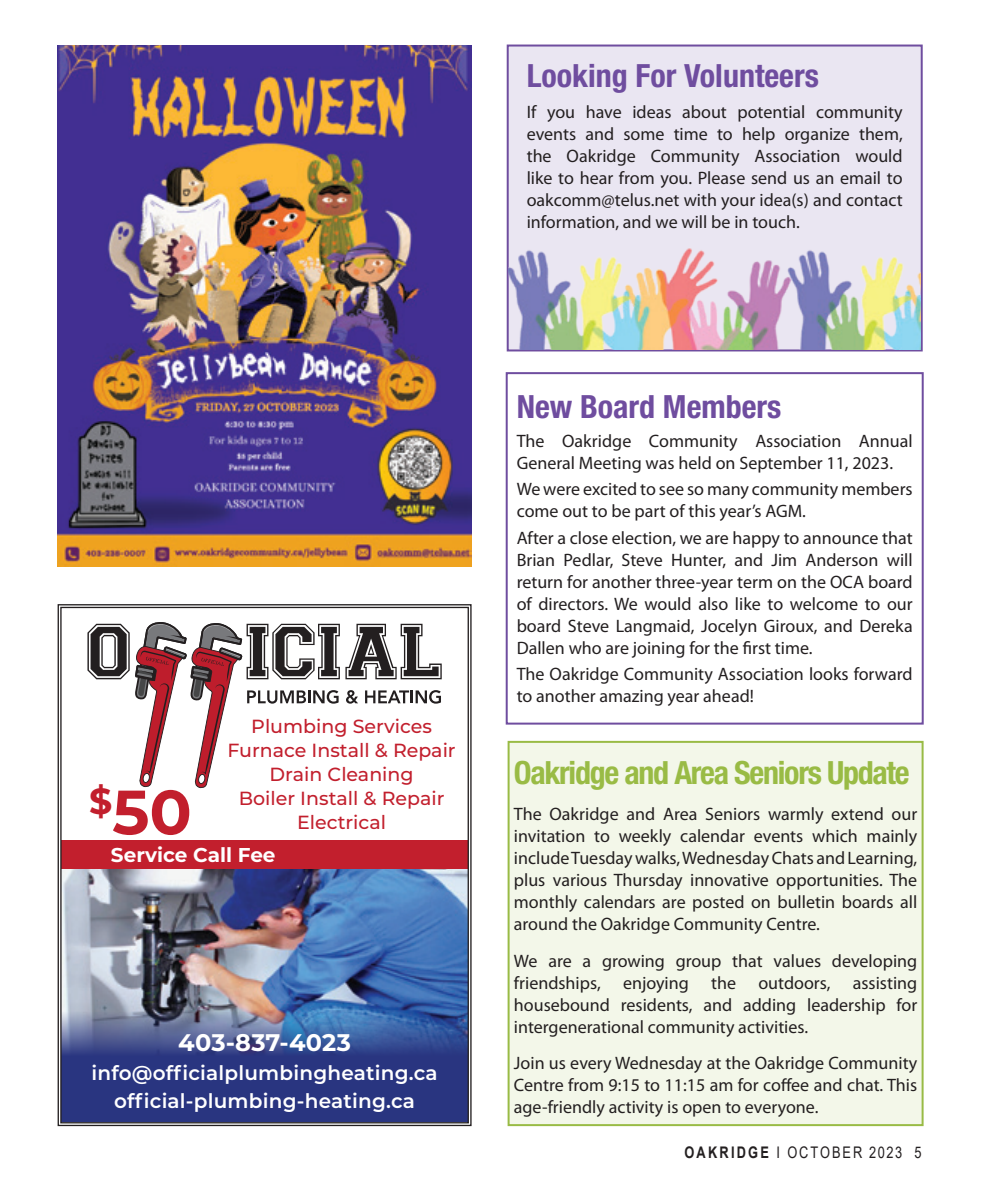
<style>
.page{position:relative;width:990px;height:1188px;background:#fff}
.page>*{position:absolute;margin:0;border:0;box-sizing:border-box;transform-origin:0 0}
.t1{font:700 62.4px "Montserrat";color:#c21f2d}
.In_Around_title{font:700 condensed 32px "Helvetica Neue LT Std";color:#6f4d9f}
.In_Around_title-2{font:700 condensed 32px "Helvetica Neue LT Std";letter-spacing:-.04em;color:#99bb45}
.t2{font:700 24px "Montserrat";letter-spacing:.01em;color:#fff}
.t3{font:600 20px/28.4px "Montserrat";letter-spacing:.01em;color:#fff;text-align:center}
.t4{font:700 20px "Montserrat";color:#fff}
.t5{font:500 19px/24px "Montserrat";color:#c21f2d;text-align:center}
.Body_text{font:18px/22px "Myriad Pro";color:#231f20;text-align:justify}
.t6{font:16px "Arial";letter-spacing:.155em;color:#231f20;scale:.8 1}
.s1{font-weight:700}
</style>
<div class="page">
<img style="left:58px;top:46px;width:414px;height:521px">
<div style="left:509px;top:742px;width:414px;height:383px;background:#f3f7e9"></div>
<div style="left:508px;top:741px;width:416px;height:385px;border:2px solid #99bb45"></div>
<div style="left:508px;top:46px;width:414px;height:304px;background:#eae6f2"></div>
<div style="left:507px;top:45px;width:416px;height:306px;border:2px solid #6f4d9f"></div>
<img style="left:58px;top:604px;width:414px;height:522px">
<div style="left:506px;top:372px;width:418px;height:353px;border:2px solid #6f4d9f"></div>
<img style="left:508px;top:242px;width:277px;height:107px">
<img style="left:785px;top:242px;width:136px;height:107px">
<p class="In_Around_title" style="left:527px;top:57px;width:294px">Looking For Volunteers</p>
<p class="Body_text" style="left:527px;top:101px;width:378px">If you have ideas about potential community events and some time to help organize them, the Oakridge Community Association would like to hear from you. Please send us an email to oakcomm@telus.net with your idea(s) and contact information, and we will be in touch.</p>
<p class="t5" style="left:228px;top:714px;width:230px">Plumbing Services<br>Furnace Install &amp; Repair<br>Drain Cleaning<br>Boiler Install &amp; Repair<br>Electrical</p>
<p class="t1" style="left:89px;top:767px;width:104px"><sup>$</sup>50</p>
<p class="t4" style="left:111px;top:841px;width:166px">Service Call Fee</p>
<p class="t2" style="left:178px;top:1026px;width:174px">403-837-4023</p>
<p class="t3" style="left:91px;top:1058px;width:348px">info@officialplumbingheating.ca official-plumbing-heating.ca</p>
<p class="In_Around_title" style="left:517px;top:387px;width:266px">New Board Members</p>
<p class="Body_text" style="left:517px;top:430px;width:398px">The Oakridge Community Association Annual<br>General Meeting was held on September 11, 2023.</p>
<p class="Body_text" style="left:517px;top:478px;width:397px">We were excited to see so many community members come out to be part of this year’s AGM.</p>
<p class="Body_text" style="left:517px;top:526px;width:398px">After a close election, we are happy to announce that Brian Pedlar, Steve Hunter, and Jim Anderson will return for another three-year term on the OCA board of directors. We would also like to welcome to our board Steve Langmaid, Jocelyn Giroux, and Dereka Dallen who are joining for the first time.</p>
<p class="Body_text" style="left:517px;top:663px;width:397px">The Oakridge Community Association looks forward to another amazing year ahead!</p>
<p class="In_Around_title-2" style="left:514px;top:753px;width:397px">Oakridge and Area Seniors Update</p>
<p class="Body_text" style="left:514px;top:803px;width:405px">The Oakridge and Area Seniors warmly extend our invitation to weekly calendar events which mainly include Tuesday walks, Wednesday Chats and Learning, plus various Thursday innovative opportunities. The monthly calendars are posted on bulletin boards all around the Oakridge Community Centre.</p>
<p class="Body_text" style="left:514px;top:949px;width:405px">We are a growing group that values developing friendships, enjoying the outdoors, assisting housebound residents, and adding leadership for intergenerational community activities.</p>
<p class="Body_text" style="left:514px;top:1052px;width:405px">Join us every Wednesday at the Oakridge Community Centre from 9:15 to 11:15 am for coffee and chat. This age-friendly activity is open to everyone.</p>
<p class="t6" style="left:684px;top:1141px;width:298px"><span class="s1">OAKRIDGE</span> I OCTOBER 2023 5</p>
</div>
